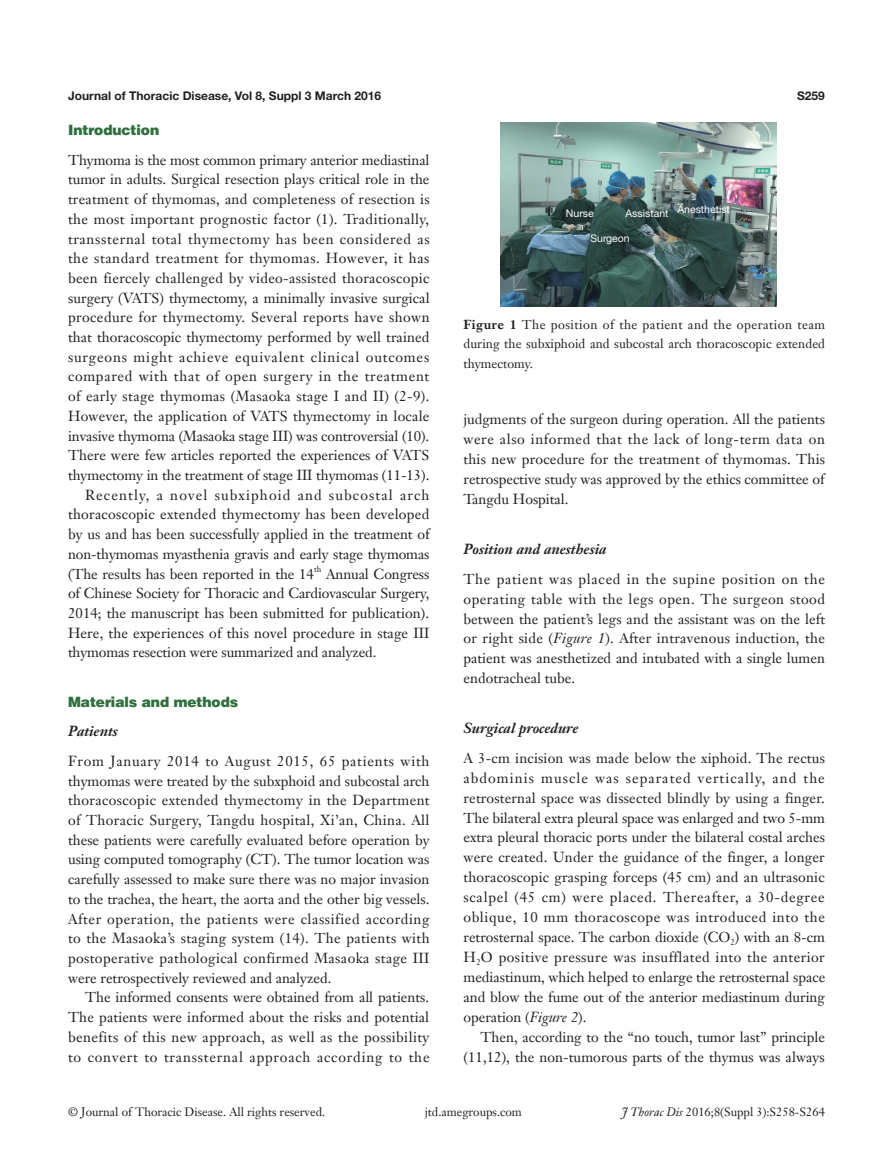
<style>
.page{position:relative;width:893px;height:1170px;background:#fff}
.page>*{position:absolute;margin:0;border:0;box-sizing:border-box;transform-origin:0 0}
.t1{font:14.25px/20px "Janson Text LT";letter-spacing:.005em;color:#231f20;text-align:justify}
.t2{font:14.25px "Janson Text LT";letter-spacing:.025em;color:#231f20}
.t3{font:14.25px "Janson Text LT";letter-spacing:.03em;color:#231f20}
.t4{font:14.25px "Janson Text LT";letter-spacing:.045em;color:#231f20}
.t5{font:14.25px "Janson Text LT";letter-spacing:.055em;color:#231f20}
.t6{font:italic 700 14.25px "Janson Text LT";color:#231f20}
.t7{font:14.25px "Janson Text LT";letter-spacing:.035em;color:#231f20}
.t8{font:14.25px "Janson Text LT";letter-spacing:.05em;color:#231f20}
.t9{font:14.25px "Janson Text LT";letter-spacing:.08em;color:#231f20}
.t10{font:900 14.25px "Helvetica";color:#30703e}
.t11{font:12.75px/19.5px "Janson Text LT";letter-spacing:.005em;color:#231f20;text-align:justify}
.t12{font:12px "Janson Text LT";color:#231f20}
.t13{font:700 12px "Helvetica Neue LT Pro";color:#231f20}
.t14{font:10.5px "Helvetica Neue LT Pro";color:#fff}
.t15{font:8.25px "Janson Text LT";color:#231f20}
.s1{font-weight:700}
.s2{font-style:italic}
</style>
<div class="page">
<img style="left:500px;top:123px;width:277px;height:184px">
<p class="t13" style="left:68px;top:88px;width:315px">Journal of Thoracic Disease, Vol 8, Suppl 3 March 2016</p>
<p class="t13" style="left:797px;top:88px;width:29px">S259</p>
<p class="t10" style="left:68px;top:121px;width:93px">Introduction</p>
<p class="t1" style="left:68px;top:150px;width:363px">Thymoma is the most common primary anterior mediastinal</p>
<p class="t1" style="left:68px;top:169px;width:363px">tumor in adults. Surgical resection plays critical role in the</p>
<p class="t1" style="left:68px;top:189px;width:363px">treatment of thymomas, and completeness of resection is</p>
<p class="t3" style="left:68px;top:210px;width:363px">the most important prognostic factor (1). Traditionally,</p>
<p class="t4" style="left:68px;top:229px;width:363px">transsternal total thymectomy has been considered as</p>
<p class="t7" style="left:68px;top:249px;width:363px">the standard treatment for thymomas. However, it has</p>
<p class="t2" style="left:68px;top:269px;width:363px">been fiercely challenged by video-assisted thoracoscopic</p>
<p class="t1" style="left:68px;top:287px;width:363px">surgery (VATS) thymectomy, a minimally invasive surgical</p>
<p class="t3" style="left:68px;top:308px;width:363px">procedure for thymectomy. Several reports have shown</p>
<p class="t1" style="left:68px;top:327px;width:363px">that thoracoscopic thymectomy performed by well trained</p>
<p class="t5" style="left:68px;top:348px;width:363px">surgeons might achieve equivalent clinical outcomes</p>
<p class="t8" style="left:68px;top:367px;width:363px">compared with that of open surgery in the treatment</p>
<p class="t2" style="left:68px;top:387px;width:363px">of early stage thymomas (Masaoka stage I and II) (2-9).</p>
<p class="t1" style="left:68px;top:406px;width:363px">However, the application of VATS thymectomy in locale</p>
<p class="t1" style="left:68px;top:425px;width:363px">invasive thymoma (Masaoka stage III) was controversial (10).</p>
<p class="t1" style="left:68px;top:445px;width:363px">There were few articles reported the experiences of VATS</p>
<p class="t1" style="left:68px;top:465px;width:363px">thymectomy in the treatment of stage III thymomas (11-13).</p>
<p class="t9" style="left:85px;top:485px;width:346px">Recently, a novel subxiphoid and subcostal arch</p>
<p class="t1" style="left:68px;top:504px;width:363px">thoracoscopic extended thymectomy has been developed</p>
<p class="t1" style="left:68px;top:524px;width:363px">by us and has been successfully applied in the treatment of</p>
<p class="t1" style="left:68px;top:543px;width:363px">non-thymomas myasthenia gravis and early stage thymomas</p>
<p class="t1" style="left:68px;top:563px;width:247px">(The results has been reported in the 14</p>
<p class="t15" style="left:314px;top:563px;width:9px">th</p>
<p class="t1" style="left:68px;top:563px;width:363px;text-indent:258px">Annual Congress of Chinese Society for Thoracic and Cardiovascular Surgery, 2014; the manuscript has been submitted for publication).<br>Here, the experiences of this novel procedure in stage III thymomas resection were summarized and analyzed.</p>
<p class="t10" style="left:68px;top:692px;width:172px">Materials and methods</p>
<p class="t6" style="left:68px;top:722px;width:51px">Patients</p>
<p class="t1" style="left:68px;top:751px;width:363px">From January 2014 to August 2015, 65 patients with thymomas were treated by the subxphoid and subcostal arch thoracoscopic extended thymectomy in the Department of Thoracic Surgery, Tangdu hospital, Xi’an, China. All these patients were carefully evaluated before operation by using computed tomography (CT). The tumor location was carefully assessed to make sure there was no major invasion to the trachea, the heart, the aorta and the other big vessels.<br>After operation, the patients were classified according to the Masaoka’s staging system (14). The patients with postoperative pathological confirmed Masaoka stage III were retrospectively reviewed and analyzed.</p>
<p class="t1" style="left:68px;top:987px;width:363px;text-indent:17px">The informed consents were obtained from all patients.<br>The patients were informed about the risks and potential benefits of this new approach, as well as the possibility to convert to transsternal approach according to the</p>
<p class="t14" style="left:566px;top:207px;width:29px">Nurse</p>
<p class="t14" style="left:625px;top:203px;width:106px">Assistant Anesthetist</p>
<p class="t14" style="left:590px;top:231px;width:41px">Surgeon</p>
<p class="t11" style="left:463px;top:314px;width:363px"><span class="s1">Figure 1</span> The position of the patient and the operation team during the subxiphoid and subcostal arch thoracoscopic extended thymectomy.</p>
<p class="t1" style="left:463px;top:409px;width:363px">judgments of the surgeon during operation. All the patients were also informed that the lack of long-term data on this new procedure for the treatment of thymomas. This retrospective study was approved by the ethics committee of Tangdu Hospital.</p>
<p class="t6" style="left:463px;top:539px;width:145px">Position and anesthesia</p>
<p class="t1" style="left:463px;top:568px;width:363px">The patient was placed in the supine position on the operating table with the legs open. The surgeon stood between the patient’s legs and the assistant was on the left or right side (<span class="s2">Figure 1</span>). After intravenous induction, the patient was anesthetized and intubated with a single lumen endotracheal tube.</p>
<p class="t6" style="left:463px;top:718px;width:116px">Surgical procedure</p>
<p class="t1" style="left:463px;top:747px;width:363px">A 3-cm incision was made below the xiphoid. The rectus abdominis muscle was separated vertically, and the retrosternal space was dissected blindly by using a finger.<br>The bilateral extra pleural space was enlarged and two 5-mm extra pleural thoracic ports under the bilateral costal arches were created. Under the guidance of the finger, a longer thoracoscopic grasping forceps (45 cm) and an ultrasonic scalpel (45 cm) were placed. Thereafter, a 30-degree oblique, 10 mm thoracoscope was introduced into the retrosternal space. The carbon dioxide (CO<sub>2</sub>) with an 8-cm H<sub>2</sub>O positive pressure was insufflated into the anterior mediastinum, which helped to enlarge the retrosternal space and blow the fume out of the anterior mediastinum during operation (<span class="s2">Figure 2</span>).</p>
<p class="t1" style="left:463px;top:1026px;width:363px;text-align:right">Then, according to the “no touch, tumor last” principle (11,12), the non-tumorous parts of the thymus was always</p>
<p class="t12" style="left:68px;top:1104px;width:259px">© Journal of Thoracic Disease. All rights reserved.</p>
<p class="t12" style="left:425px;top:1104px;width:99px">jtd.amegroups.com</p>
<p class="t12" style="left:622px;top:1104px;width:205px"><span class="s2">J Thorac Dis</span> 2016;8(Suppl 3):S258-S264</p>
</div>
